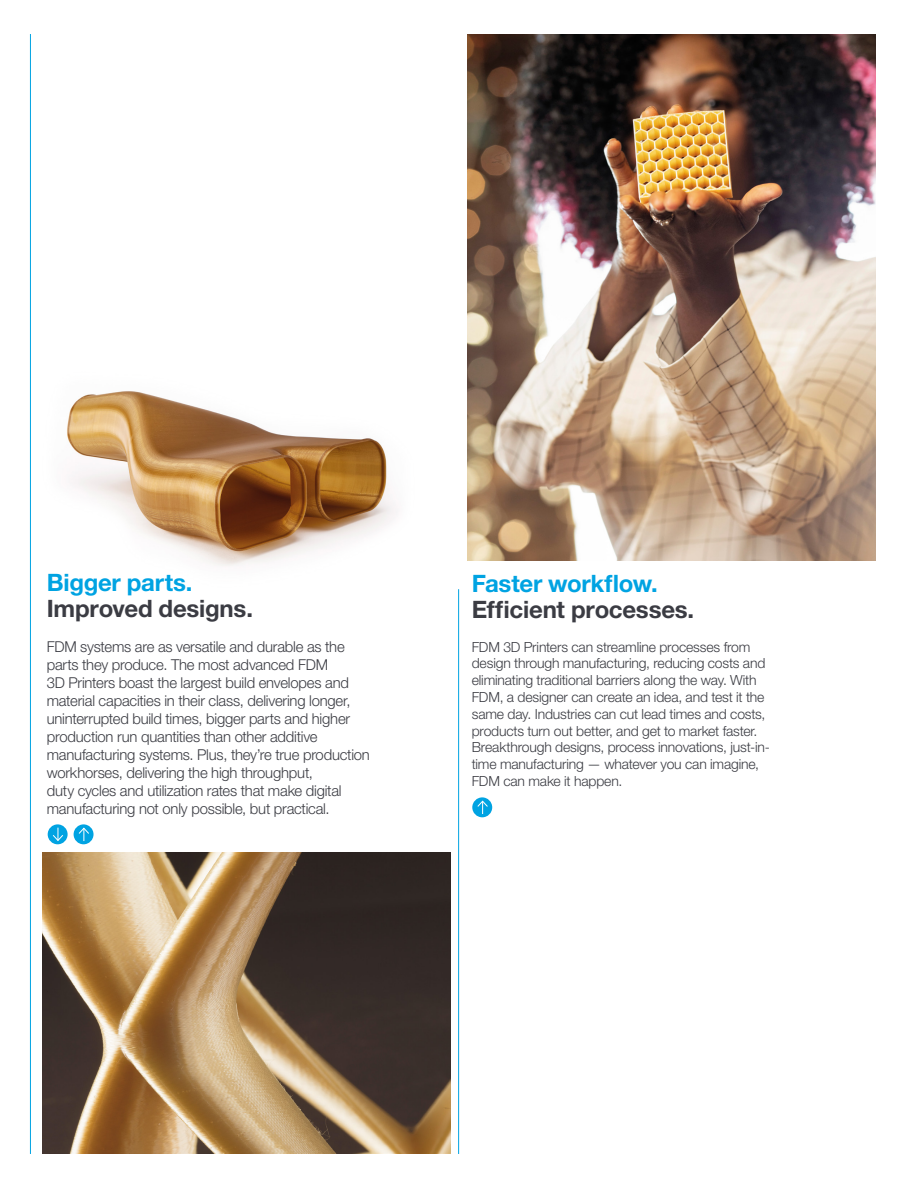
<style>
.page{position:relative;width:918px;height:1188px;background:#fff}
.page>*{position:absolute;margin:0;border:0;box-sizing:border-box;transform-origin:0 0}
.t1{font:700 24px "Helvetica Neue LT Std";letter-spacing:-.01em;color:#3b3c43}
.t2{font:700 24px "Helvetica Neue LT Std";letter-spacing:-.01em;color:#00a3e2}
.t3{font:300 15px/18px "Helvetica Neue LT Std";letter-spacing:-.015em;color:#3b3c43}
.t4{font:300 13.95px/16.8px "Helvetica Neue LT Std";letter-spacing:-.01em;color:#3b3c43}
</style>
<div class="page">
<img style="left:43px;top:853px;width:407px;height:301px">
<img style="left:67px;top:391px;width:330px;height:175px">
<img style="left:468px;top:34px;width:407px;height:526px">
<hr style="left:30px;top:34px;width:1px;height:1120px;background:#00a3e2">
<hr style="left:458px;top:589px;width:1px;height:565px;background:#00a3e2">
<svg style="left:48px;top:824px;width:20px;height:20px"></svg>
<svg style="left:52px;top:828px;width:12px;height:14px"></svg>
<div style="left:74px;top:824px;width:20px;height:20px;background:#00a3e2;border-radius:50%"></div>
<svg style="left:78px;top:827px;width:11px;height:14px"></svg>
<div style="left:472px;top:797px;width:20px;height:20px;background:#00a3e2;border-radius:50%"></div>
<svg style="left:477px;top:800px;width:11px;height:14px"></svg>
<h1 class="t2" style="left:47px;top:568px;width:147px">Bigger parts.</h1>
<h1 class="t1" style="left:47px;top:594px;width:208px">Improved designs.</h1>
<p class="t3" style="left:47px;top:637px;width:325px">FDM systems are as versatile and durable as the parts they produce. The most advanced FDM<br>3D Printers boast the largest build envelopes and material capacities in their class, delivering longer, uninterrupted build times, bigger parts and higher production run quantities than other additive manufacturing systems. Plus, they’re true production workhorses, delivering the high throughput,<br>duty cycles and utilization rates that make digital manufacturing not only possible, but practical.</p>
<h1 class="t2" style="left:472px;top:569px;width:188px">Faster workflow.</h1>
<h1 class="t1" style="left:472px;top:594px;width:224px">Efficient processes.</h1>
<p class="t4" style="left:472px;top:638px;width:300px">FDM 3D Printers can streamline processes from design through manufacturing, reducing costs and eliminating traditional barriers along the way. With FDM, a designer can create an idea, and test it the same day. Industries can cut lead times and costs, products turn out better, and get to market faster.<br>Breakthrough designs, process innovations, just-in&shy;time manufacturing — whatever you can imagine, FDM can make it happen.</p>
</div>
